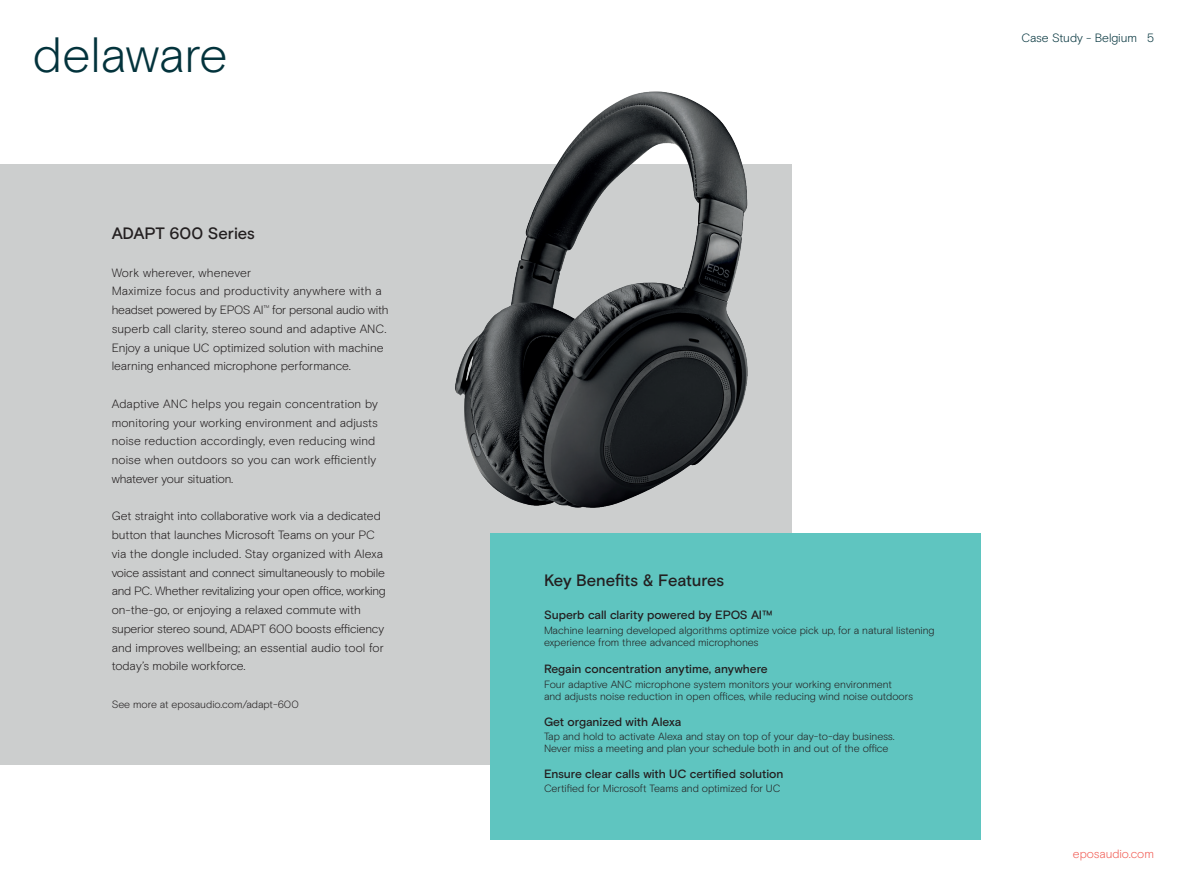
<style>
.page{position:relative;width:1187px;height:893px;background:#fff}
.page>*{position:absolute;margin:0;border:0;box-sizing:border-box;transform-origin:0 0}
.t1{font:300 49.5px "EPOS Basis";letter-spacing:-.01em;color:#03333c}
.t2{font:500 16.5px "EPOS Basis";letter-spacing:-.01em;color:#231f20}
.t3{font:300 12px/18.8px "EPOS Basis";color:#231f20}
.t4{font:500 12px "EPOS Basis";color:#231f20}
.t5{font:300 12px "EPOS Basis";letter-spacing:-.005em;color:#03333c}
.t6{font:300 12px "EPOS Basis";letter-spacing:-.005em;color:#f15e56}
.t7{font:300 10.5px/12.6px "EPOS Basis";letter-spacing:-.005em;color:#231f20}
</style>
<div class="page">
<div style="left:0;top:164px;width:791px;height:600px;background:#cccece"></div>
<img style="left:455px;top:91px;width:337px;height:442px">
<div style="left:490px;top:533px;width:490px;height:306px;background:#5fc5c0"></div>
<h1 class="t1" style="left:33px;top:25px;width:196px">delaware</h1>
<h2 class="t2" style="left:112px;top:224px;width:145px">ADAPT 600 Series</h2>
<p class="t3" style="left:112px;top:263px;width:278px">Work wherever, whenever<br>Maximize focus and productivity anywhere with a headset powered by EPOS AI<sup>™</sup> for personal audio with superb call clarity, stereo sound and adaptive ANC.<br>Enjoy a unique UC optimized solution with machine learning enhanced microphone performance.</p>
<p class="t3" style="left:112px;top:394px;width:268px">Adaptive ANC helps you regain concentration by monitoring your working environment and adjusts noise reduction accordingly, even reducing wind noise when outdoors so you can work efficiently whatever your situation.</p>
<p class="t3" style="left:112px;top:507px;width:275px">Get straight into collaborative work via a dedicated button that launches Microsoft Teams on your PC via the dongle included. Stay organized with Alexa voice assistant and connect simultaneously to mobile and PC. Whether revitalizing your open office, working on-the-go, or enjoying a relaxed commute with superior stereo sound, ADAPT 600 boosts efficiency and improves wellbeing; an essential audio tool for today’s mobile workforce.</p>
<p class="t7" style="left:112px;top:698px;width:189px">See more at eposaudio.com/adapt-600</p>
<p class="t5" style="left:1021px;top:31px;width:134px">Case Study - Belgium 5</p>
<h2 class="t2" style="left:544px;top:570px;width:182px">Key Benefits &amp; Features</h2>
<p class="t4" style="left:544px;top:608px;width:230px">Superb call clarity powered by EPOS AI™</p>
<p class="t7" style="left:544px;top:624px;width:392px">Machine learning developed algorithms optimize voice pick up, for a natural listening experience from three advanced microphones</p>
<p class="t4" style="left:544px;top:662px;width:225px">Regain concentration anytime, anywhere</p>
<p class="t7" style="left:544px;top:678px;width:370px">Four adaptive ANC microphone system monitors your working environment<br>and adjusts noise reduction in open offices, while reducing wind noise outdoors</p>
<p class="t4" style="left:544px;top:714px;width:139px">Get organized with Alexa</p>
<p class="t7" style="left:544px;top:730px;width:352px">Tap and hold to activate Alexa and stay on top of your day-to-day business.<br>Never miss a meeting and plan your schedule both in and out of the office</p>
<p class="t4" style="left:544px;top:767px;width:241px">Ensure clear calls with UC certified solution</p>
<p class="t7" style="left:544px;top:782px;width:238px">Certified for Microsoft Teams and optimized for UC</p>
<p class="t6" style="left:1072px;top:847px;width:83px">eposaudio.com</p>
</div>
